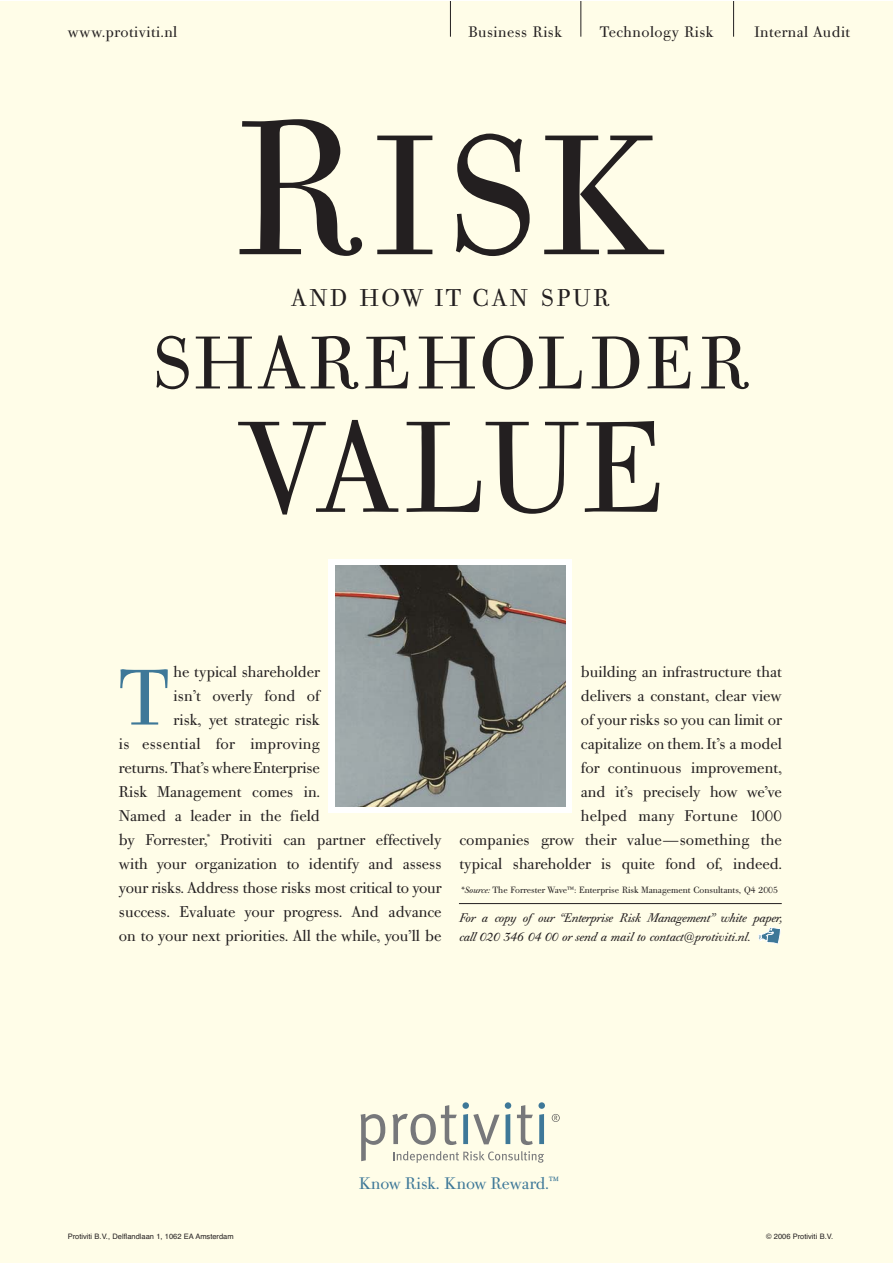
<style>
.page{position:relative;width:893px;height:1263px;background:#fff}
.page>*{position:absolute;margin:0;border:0;box-sizing:border-box;transform-origin:0 0}
.t1{font:189px "Bodoni Old Face BQ Regular+IZZYCJ";color:#231f20}
.t2{font:168px "Bodoni Old Face BQ Regular+IZZYCJ";color:#231f20}
.t3{font:127.5px "Bodoni Old Face BQ Regular+IZZYCJ";letter-spacing:.01em;color:#231f20}
.t4{font:78px "Bodoni Old Face BQ Regular+IZZYCJ";color:#3e7898}
.t5{font:73.5px "Bodoni Old Face BQ Regular+IZZYCJ";letter-spacing:.06em;color:#231f20}
.t6{font:24px "Bodoni Old Face BQ Regular+IZZYCJ";letter-spacing:.11em;color:#231f20}
.t7{font:16.5px "Bodoni Old Face BQ Regular+TZJJNC";color:#3e7898}
.t8{font:15.3px/24px "Bodoni Old Face BQ Regular+IZZYCJ";color:#231f20;text-align:right}
.t9{font:15.3px "Bodoni Old Face BQ Regular+IZZYCJ";letter-spacing:.02em;color:#231f20}
.t10{font:15px "Bodoni Old Face BQ Regular+IZZYCJ";letter-spacing:.03em;color:#231f20}
.t11{font:12.3px/18.8px "Bodoni Old Face BQ Italic+XCNJAF";letter-spacing:-.015em;color:#231f20}
.t12{font:9px "Bodoni Old Face BQ Regular+IZZYCJ";color:#231f20}
.t13{font:7.5px "Helvetica+YURTUZ";color:#231f20}
.s1{font-family:"Bauer Bodoni Roman+IQIOUN"}
.s2{font-family:"Bodoni Old Face BQ Italic+XCNJAF"}
</style>
<div class="page">
<div style="left:0;top:1px;width:893px;height:1262px;background:#fffde8"></div>
<p class="t10" style="left:68px;top:26px;width:111px">www.protiviti.nl</p>
<p class="t10" style="left:468px;top:26px;width:95px">Business Risk</p>
<p class="t10" style="left:600px;top:26px;width:115px">Technology Risk</p>
<p class="t10" style="left:754px;top:26px;width:97px">Internal Audit</p>
<h1 class="t1" style="left:237px;top:113px;width:128px">R</h1>
<h3 class="t6" style="left:291px;top:288px;width:320px">AND HOW IT CAN SPUR</h3>
<h2 class="t2" style="left:375px;top:129px;width:291px">ISK</h2>
<h3 class="t5" style="left:152px;top:334px;width:599px">SHAREHOLDER</h3>
<h3 class="t3" style="left:238px;top:417px;width:426px">VALUE</h3>
<h3 class="t4" style="left:119px;top:666px;width:52px">T</h3>
<p class="t8" style="left:174px;top:661px;width:148px">he typical shareholder</p>
<p class="t8" style="left:174px;top:685px;width:148px">isn’t overly fond of</p>
<p class="t8" style="left:174px;top:709px;width:148px">risk, yet strategic risk</p>
<p class="t9" style="left:119px;top:737px;width:202px">is essential for improving</p>
<p class="t8" style="left:119px;top:757px;width:202px">returns. That’s whereEnterprise</p>
<p class="t8" style="left:119px;top:781px;width:202px">Risk Management comes in.</p>
<p class="t8" style="left:119px;top:805px;width:202px">Named a leader in the field</p>
<p class="t8" style="left:119px;top:829px;width:324px">by Forrester,<sup>*</sup> Protiviti can partner effectively</p>
<p class="t8" style="left:119px;top:853px;width:324px">with your organization to identify and assess</p>
<p class="t8" style="left:119px;top:877px;width:324px">your risks. Address those risks most critical to your</p>
<p class="t8" style="left:119px;top:901px;width:324px">success. Evaluate your progress. And advance</p>
<p class="t8" style="left:119px;top:925px;width:324px">on to your next priorities. All the while, you’ll be</p>
<p class="t8" style="left:459px;top:661px;width:324px">building an infrastructure that<br>delivers a constant, clear view<br>of your risks so you can limit or<br>capitalize on them. It’s a model<br>for continuous improvement,<br>and it’s precisely how we’ve<br>helped many Fortune 1000<br>companies grow their value<span class="s1">—</span>something the typical shareholder is quite fond of, indeed.</p>
<p class="t12" style="left:459px;top:886px;width:320px"><span class="s2">*Source:</span> The Forrester Wave™: Enterprise Risk Management Consultants, Q4 2005</p>
<p class="t11" style="left:459px;top:910px;width:324px">For a copy ofour “Enterprise Risk Management” white paper, call 020 346 04 00 or send a mail to contact@protiviti.nl.</p>
<p class="t13" style="left:68px;top:1232px;width:167px">Protiviti B.V., Delflandlaan 1, 1062 EA Amsterdam</p>
<p class="t7" style="left:359px;top:1173px;width:201px">Know Risk. Know Reward.<sup>™</sup></p>
<p class="t13" style="left:766px;top:1231px;width:69px">© 2006 Protiviti B.V.</p>
</div>
